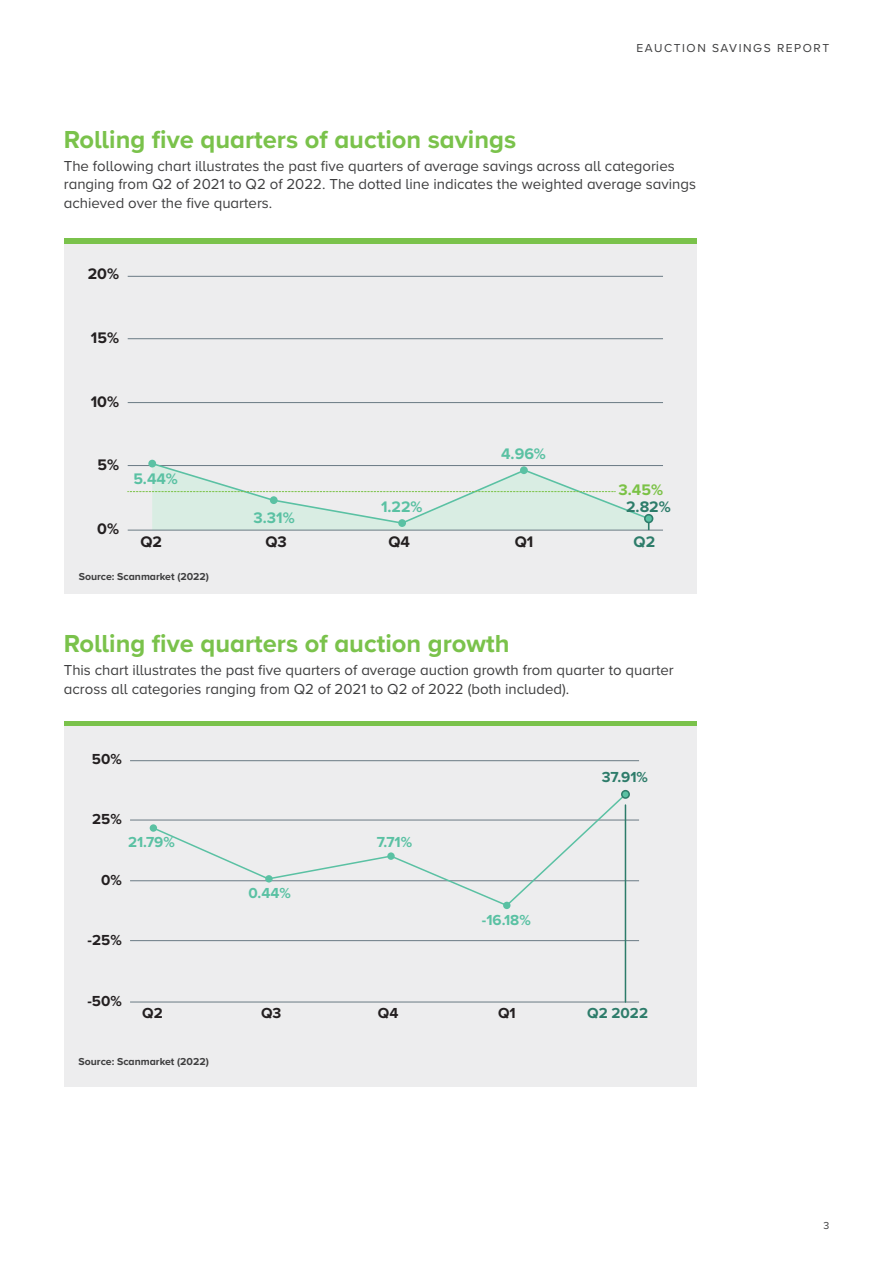
<style>
.page{position:relative;width:893px;height:1263px;background:#fff}
.page>*{position:absolute;margin:0;border:0;box-sizing:border-box;transform-origin:0 0}
.t1{font:700 25.5px "Proxima Nova A";color:#7ac24b}
.t2{font:700 15.9px "Proxima Nova A";color:#231f20}
.t3{font:700 15.9px "Proxima Nova A";color:#5ac1a3}
.t4{font:700 15.9px "Proxima Nova A";color:#2d7c6a}
.t5{font:700 15.9px "Proxima Nova A";color:#7bc246}
.t6{font:15px/18.8px "Proxima Nova A";color:#3e3e3f}
.t7{font:700 15px "Proxima Nova A";color:#231f20}
.t8{font:700 15px "Proxima Nova A";color:#5ac1a3}
.t9{font:700 15px "Proxima Nova A";color:#2d7c6a}
.t10{font:12px "Proxima Nova A";letter-spacing:.13em;color:#3e3e3f}
.t11{font:700 10.5px "Proxima Nova A";color:#3e3e3f}
.t12{font:10.5px "Proxima Nova A";color:#3e3e3f}
</style>
<div class="page">
<div style="left:64px;top:238px;width:633px;height:356px;background:#ededee"></div>
<div style="left:64px;top:238px;width:633px;height:5px;background:#7ac24b"></div>
<hr style="left:128px;top:402px;width:535px;height:1px;background:#6a7a84">
<hr style="left:128px;top:465px;width:535px;height:1px;background:#6a7a84">
<hr style="left:128px;top:338px;width:535px;height:1px;background:#6a7a84">
<hr style="left:128px;top:276px;width:535px;height:1px;background:#6a7a84">
<hr style="left:128px;top:530px;width:535px;height:1px;background:#6a7a84">
<div style="left:148px;top:460px;width:8px;height:7px;background:#5ac1a3;border-radius:50%"></div>
<svg style="left:128px;top:462px;width:523px;height:68px"></svg>
<div style="left:645px;top:515px;width:8px;height:7px;background:#5ac1a3;border-radius:50%"></div>
<div style="left:644px;top:514px;width:9px;height:9px;border:2px solid #2d7c6a;border-radius:50%"></div>
<div style="left:64px;top:721px;width:633px;height:366px;background:#ededee"></div>
<hr style="left:64px;top:721px;width:633px;height:4px;background:#7ac24b">
<hr style="left:130px;top:880px;width:509px;height:1px;background:#6a7a84">
<hr style="left:130px;top:940px;width:509px;height:1px;background:#6a7a84">
<hr style="left:130px;top:820px;width:509px;height:1px;background:#6a7a84">
<hr style="left:130px;top:760px;width:509px;height:1px;background:#6a7a84">
<hr style="left:130px;top:1002px;width:509px;height:1px;background:#6a7a84">
<svg style="left:151px;top:797px;width:477px;height:110px"></svg>
<div style="left:150px;top:824px;width:7px;height:8px;background:#5ac1a3;border-radius:50%"></div>
<div style="left:265px;top:875px;width:8px;height:7px;background:#5ac1a3;border-radius:50%"></div>
<div style="left:387px;top:852px;width:8px;height:8px;background:#5ac1a3;border-radius:50%"></div>
<div style="left:503px;top:902px;width:7px;height:7px;background:#5ac1a3;border-radius:50%"></div>
<div style="left:622px;top:791px;width:7px;height:7px;background:#5ac1a3;border-radius:50%"></div>
<div style="left:621px;top:790px;width:9px;height:9px;border:2px solid #2d7c6a;border-radius:50%"></div>
<hr style="left:625px;top:805px;width:1px;height:197px;background:#2d7c6a">
<p class="t10" style="left:637px;top:39px;width:194px">EAUCTION SAVINGS REPORT</p>
<h1 class="t1" style="left:64px;top:120px;width:454px">Rolling five quarters of auction savings</h1>
<p class="t6" style="left:64px;top:156px;width:634px">The following chart illustrates the past five quarters of average savings across all categories ranging from Q2 of 2021 to Q2 of 2022. The dotted line indicates the weighted average savings achieved over the five quarters.</p>
<p class="t2" style="left:88px;top:262px;width:33px">20%</p>
<p class="t2" style="left:91px;top:326px;width:30px">15%</p>
<p class="t2" style="left:91px;top:389px;width:30px">10%</p>
<p class="t2" style="left:97px;top:453px;width:23px">5%</p>
<p class="t2" style="left:97px;top:517px;width:23px">0%</p>
<p class="t3" style="left:133px;top:467px;width:46px">5.44%</p>
<p class="t3" style="left:254px;top:506px;width:43px">3.31%</p>
<p class="t3" style="left:381px;top:494px;width:43px">1.22%</p>
<p class="t3" style="left:501px;top:442px;width:46px">4.96%</p>
<p class="t5" style="left:619px;top:478px;width:46px">3.45%</p>
<p class="t4" style="left:626px;top:494px;width:46px">2.82%</p>
<p class="t2" style="left:140px;top:530px;width:23px">Q2</p>
<p class="t2" style="left:265px;top:530px;width:23px">Q3</p>
<p class="t2" style="left:388px;top:530px;width:23px">Q4</p>
<p class="t2" style="left:515px;top:530px;width:20px">Q1</p>
<p class="t4" style="left:634px;top:530px;width:23px">Q2</p>
<p class="t11" style="left:79px;top:569px;width:132px">Source: Scanmarket (2022)</p>
<h1 class="t1" style="left:64px;top:624px;width:447px">Rolling five quarters of auction growth</h1>
<p class="t6" style="left:64px;top:660px;width:611px">This chart illustrates the past five quarters of average auction growth from quarter to quarter across all categories ranging from Q2 of 2021 to Q2 of 2022 (both included).</p>
<p class="t7" style="left:92px;top:747px;width:31px">50%</p>
<p class="t7" style="left:92px;top:808px;width:31px">25%</p>
<p class="t8" style="left:128px;top:831px;width:48px">21.79%</p>
<p class="t7" style="left:101px;top:868px;width:22px">0%</p>
<p class="t7" style="left:88px;top:929px;width:36px">-25%</p>
<p class="t7" style="left:87px;top:989px;width:36px">-50%</p>
<p class="t8" style="left:249px;top:882px;width:44px">0.44%</p>
<p class="t8" style="left:377px;top:831px;width:37px">7.71%</p>
<p class="t8" style="left:482px;top:909px;width:50px">-16.18%</p>
<p class="t9" style="left:602px;top:766px;width:48px">37.91%</p>
<p class="t7" style="left:142px;top:1002px;width:22px">Q2</p>
<p class="t7" style="left:261px;top:1002px;width:22px">Q3</p>
<p class="t7" style="left:378px;top:1002px;width:22px">Q4</p>
<p class="t7" style="left:498px;top:1002px;width:19px">Q1</p>
<p class="t9" style="left:587px;top:1002px;width:62px">Q2 2022</p>
<p class="t11" style="left:79px;top:1054px;width:132px">Source: Scanmarket (2022)</p>
<p class="t12" style="left:823px;top:1217px;width:7px">3</p>
</div>
